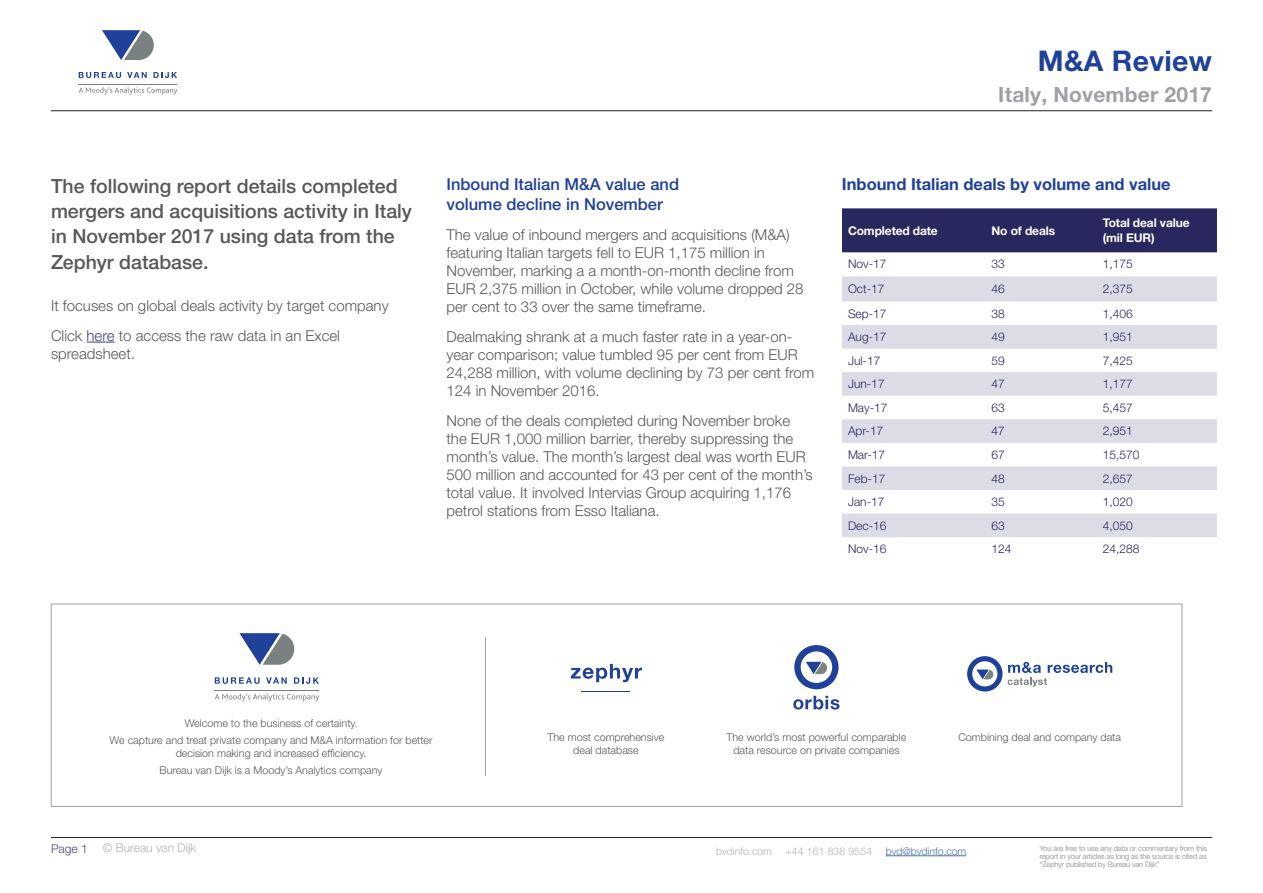
<style>
.page{position:relative;width:1263px;height:893px;background:#fff}
.page>*{position:absolute;margin:0;border:0;box-sizing:border-box;transform-origin:0 0}
.t1{font:700 28.5px "Helvetica Neue LTW1 G";letter-spacing:.01em;color:#20419a}
.t2{font:700 21px "Helvetica Neue LTW1 G";letter-spacing:.01em;color:#a0a1a5}
.t3{font:500 19.5px/25.3px "Helvetica Neue LTW1 G";color:#57585a}
.t4{font:500 16.5px/19.8px "Helvetica Neue LTW1 G";color:#20419a}
.t5{font:700 16.5px "Helvetica Neue LTW1 G";color:#20419a}
.t6{font:300 15px/18px "Helvetica Neue LT Std";color:#57585a}
.t7{font:300 12px "Helvetica Neue LT Std";color:#28275e}
.t8{font:700 12px/14.4px "Helvetica Neue LTW1 G";letter-spacing:-.01em;color:#fff}
.t9{font:300 12px "Helvetica Neue LT Std";color:#b1b2b6}
.t10{font:300 12px "Helvetica Neue LT Std";color:#464475}
.t11{font:300 10.8px/12.9px "Helvetica Neue LT Std";color:#57585a;text-align:center}
.t12{font:300 10.5px "Helvetica Neue LT Std";letter-spacing:.005em;color:#b1b2b6}
.t13{font:300 10.5px "Helvetica Neue LT Std";letter-spacing:-.005em;color:#4d72ac}
.t14{font:300 7.5px/8.2px "Helvetica Neue LT Std";letter-spacing:-.015em;color:#b1b2b6;text-align:justify}
.s1{color:#464475}
</style>
<div class="page">
<hr style="left:886px;top:855px;width:80px;height:1px;background:#4d72ac">
<hr style="left:51px;top:110px;width:1161px;height:1px;background:#231f20">
<hr style="left:51px;top:837px;width:1161px;height:1px;background:#231f20">
<svg style="left:102px;top:30px;width:52px;height:30px"></svg>
<svg style="left:79px;top:72px;width:42px;height:6px"></svg>
<svg style="left:127px;top:72px;width:20px;height:6px"></svg>
<svg style="left:153px;top:72px;width:24px;height:6px"></svg>
<hr style="left:79px;top:84px;width:98px;height:1px;background:#7b8080">
<svg style="left:79px;top:87px;width:98px;height:8px"></svg>
<svg style="left:87px;top:342px;width:28px;height:1px"></svg>
<div style="left:842px;top:208px;width:375px;height:44px;background:#28275e"></div>
<svg style="left:842px;top:277px;width:375px;height:260px;fill:#dcdce7"></svg>
<div style="left:51px;top:604px;width:1131px;height:203px;border:1px solid #a0a1a5"></div>
<hr style="left:485px;top:637px;width:1px;height:139px;background:#a0a1a5">
<svg style="left:239px;top:633px;width:55px;height:32px"></svg>
<svg style="left:215px;top:677px;width:45px;height:7px"></svg>
<svg style="left:266px;top:677px;width:21px;height:7px"></svg>
<svg style="left:294px;top:677px;width:25px;height:7px"></svg>
<hr style="left:215px;top:690px;width:104px;height:1px;background:#7b8080">
<svg style="left:215px;top:693px;width:104px;height:8px"></svg>
<svg style="left:571px;top:664px;width:71px;height:18px"></svg>
<hr style="left:581px;top:691px;width:49px;height:1px;background:#20419a">
<svg style="left:794px;top:645px;width:44px;height:44px"></svg>
<svg style="left:793px;top:696px;width:46px;height:13px"></svg>
<svg style="left:967px;top:656px;width:145px;height:36px"></svg>
<h3 class="t3" style="left:51px;top:173px;width:363px">The following report details completed mergers and acquisitions activity in Italy in November 2017 using data from the Zephyr database.</h3>
<p class="t6" style="left:51px;top:290px;width:339px;line-height:30px">It focuses on global deals activity by target company<br>Click <span class="s1">here</span> to access the raw data in an Excel</p>
<p class="t6" style="left:51px;top:344px;width:85px">spreadsheet.</p>
<p class="t4" style="left:446px;top:175px;width:234px">Inbound Italian M&amp;A value and volume decline in November</p>
<p class="t6" style="left:446px;top:226px;width:359px">The value of inbound mergers and acquisitions (M&amp;A) featuring Italian targets fell to EUR 1,175 million in November, marking a a month-on-month decline from EUR 2,375 million in October, while volume dropped 28 per cent to 33 over the same timeframe.</p>
<p class="t6" style="left:446px;top:328px;width:369px">Dealmaking shrank at a much faster rate in a year-on&shy;year comparison; value tumbled 95 per cent from EUR 24,288 million, with volume declining by 73 per cent from 124 in November 2016.</p>
<p class="t6" style="left:446px;top:412px;width:368px">None of the deals completed during November broke the EUR 1,000 million barrier, thereby suppressing the month’s value. The month’s largest deal was worth EUR 500 million and accounted for 43 per cent of the month’s total value. It involved Intervias Group acquiring 1,176 petrol stations from Esso Italiana.</p>
<h1 class="t1" style="left:1038px;top:43px;width:176px">M&amp;A Review</h1>
<h2 class="t2" style="left:998px;top:82px;width:215px">Italy, November 2017</h2>
<p class="t5" style="left:842px;top:174px;width:330px">Inbound Italian deals by volume and value</p>
<p class="t8" style="left:848px;top:223px;width:91px">Completed date</p>
<p class="t8" style="left:991px;top:223px;width:65px">No of deals</p>
<p class="t8" style="left:1103px;top:216px;width:88px">Total deal value (mil EUR)</p>
<p class="t7" style="left:848px;top:257px;width:40px">Nov-17</p>
<p class="t7" style="left:991px;top:257px;width:15px">33</p>
<p class="t7" style="left:1103px;top:257px;width:32px">1,175</p>
<p class="t7" style="left:848px;top:281px;width:38px">Oct-17</p>
<p class="t7" style="left:991px;top:281px;width:15px">46</p>
<p class="t7" style="left:1103px;top:281px;width:32px">2,375</p>
<p class="t7" style="left:848px;top:306px;width:40px">Sep-17</p>
<p class="t7" style="left:991px;top:306px;width:15px">38</p>
<p class="t7" style="left:1103px;top:306px;width:32px">1,406</p>
<p class="t7" style="left:848px;top:329px;width:40px">Aug-17</p>
<p class="t7" style="left:991px;top:329px;width:15px">49</p>
<p class="t7" style="left:1103px;top:329px;width:32px">1,951</p>
<p class="t7" style="left:848px;top:353px;width:34px">Jul-17</p>
<p class="t7" style="left:991px;top:353px;width:15px">59</p>
<p class="t7" style="left:1103px;top:353px;width:32px">7,425</p>
<p class="t7" style="left:848px;top:377px;width:38px">Jun-17</p>
<p class="t7" style="left:991px;top:377px;width:15px">47</p>
<p class="t7" style="left:1103px;top:377px;width:32px">1,177</p>
<p class="t7" style="left:848px;top:400px;width:41px">May-17</p>
<p class="t7" style="left:991px;top:400px;width:15px">63</p>
<p class="t7" style="left:1103px;top:400px;width:32px">5,457</p>
<p class="t7" style="left:848px;top:424px;width:37px">Apr-17</p>
<p class="t7" style="left:991px;top:424px;width:15px">47</p>
<p class="t7" style="left:1103px;top:424px;width:32px">2,951</p>
<p class="t7" style="left:848px;top:447px;width:39px">Mar-17</p>
<p class="t7" style="left:991px;top:447px;width:15px">67</p>
<p class="t7" style="left:1103px;top:447px;width:38px">15,570</p>
<p class="t7" style="left:848px;top:471px;width:39px">Feb-17</p>
<p class="t7" style="left:991px;top:471px;width:15px">48</p>
<p class="t7" style="left:1103px;top:471px;width:32px">2,657</p>
<p class="t7" style="left:848px;top:494px;width:38px">Jan-17</p>
<p class="t7" style="left:991px;top:494px;width:15px">35</p>
<p class="t7" style="left:1103px;top:494px;width:32px">1,020</p>
<p class="t7" style="left:848px;top:518px;width:40px">Dec-16</p>
<p class="t7" style="left:991px;top:518px;width:15px">63</p>
<p class="t7" style="left:1103px;top:518px;width:32px">4,050</p>
<p class="t7" style="left:848px;top:542px;width:40px">Nov-16</p>
<p class="t7" style="left:991px;top:542px;width:22px">124</p>
<p class="t7" style="left:1103px;top:542px;width:38px">24,288</p>
<p class="t11" style="left:110px;top:714px;width:324px;line-height:17.1px">Welcome to the business of certainty.<br>We capture and treat private company and M&amp;A information for better</p>
<p class="t11" style="left:160px;top:745px;width:225px;line-height:17.1px">decision making and increased efficiency.<br>Bureau van Dijk is a Moody’s Analytics company</p>
<p class="t10" style="left:51px;top:841px;width:38px">Page 1</p>
<p class="t9" style="left:103px;top:840px;width:95px">© Bureau van Dijk</p>
<p class="t11" style="left:547px;top:731px;width:119px">The most comprehensive deal database</p>
<p class="t11" style="left:726px;top:731px;width:181px">The world’s most powerful comparable data resource on private companies</p>
<p class="t11" style="left:958px;top:731px;width:164px">Combining deal and company data</p>
<p class="t12" style="left:716px;top:844px;width:58px">bvdinfo.com</p>
<p class="t12" style="left:785px;top:844px;width:88px">+44 161 838 9554</p>
<p class="t13" style="left:886px;top:844px;width:82px">bvd@bvdinfo.com</p>
<p class="t14" style="left:1040px;top:844px;width:169px">You are free to use any data or commentary from this report in your articles as long as the source is cited as “Zephyr published by Bureau van Dijk”</p>
</div>
